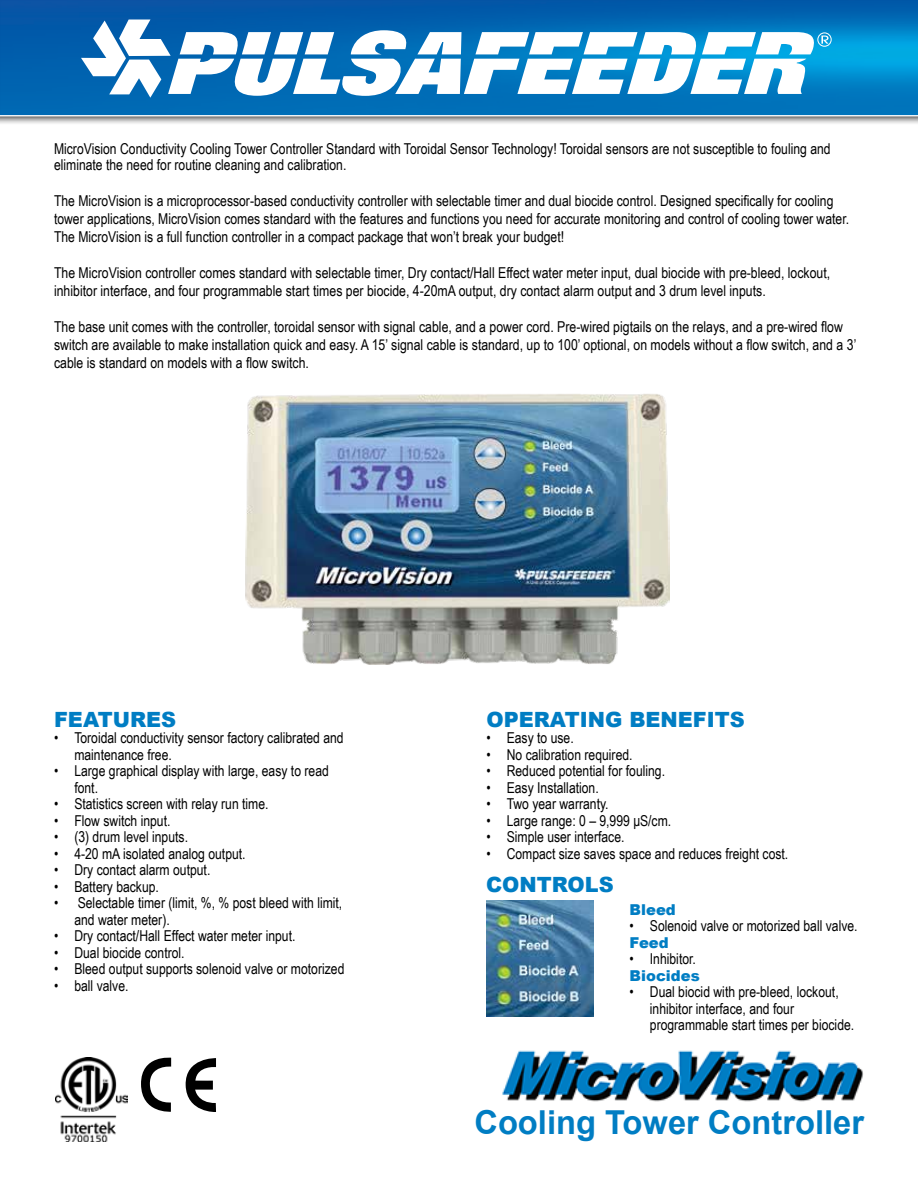
<style>
.page{position:relative;width:918px;height:1188px;background:#fff}
.page>*{position:absolute;margin:0;border:0;box-sizing:border-box;transform-origin:0 0}
.t1{font:700 33px "Arial";color:#007dc3}
.t2{font:900 21px "Arial";color:#007dc3}
.t3{font:15px/16.5px "Arial Narrow";color:#000}
.t4{font:900 15px "Arial";color:#007dc3}
</style>
<div class="page">
<div style="left:0;top:0;width:918px;height:125px;background:#000;opacity:.75"></div>
<div style="left:0;top:0;width:918px;height:118px;background:#000;opacity:.4"></div>
<div style="left:817px;top:32px;width:15px;height:15px;border:1px solid #fff;border-radius:50%"></div>
<svg style="left:81px;top:20px;width:734px;height:78px"></svg>
<svg style="left:821px;top:36px;width:8px;height:8px"></svg>
<svg style="left:141px;top:1058px;width:30px;height:54px"></svg>
<svg style="left:185px;top:1058px;width:31px;height:54px"></svg>
<img style="left:56px;top:1058px;width:72px;height:84px">
<img style="left:245px;top:394px;width:425px;height:271px">
<img style="left:502px;top:1050px;width:361px;height:52px">
<img style="left:486px;top:900px;width:107px;height:117px">
<p class="t3" style="left:54px;top:140px;width:778px">MicroVision Conductivity Cooling Tower Controller Standard with Toroidal Sensor Technology! Toroidal sensors are not susceptible to fouling and eliminate the need for routine cleaning and calibration.</p>
<p class="t3" style="left:54px;top:192px;width:797px;line-height:18px">The MicroVision is a microprocessor-based conductivity controller with selectable timer and dual biocide control. Designed specifically for cooling tower applications, MicroVision comes standard with the features and functions you need for accurate monitoring and control of cooling tower water.<br>The MicroVision is a full function controller in a compact package that won’t break your budget!</p>
<p class="t3" style="left:54px;top:264px;width:778px;line-height:18px">The MicroVision controller comes standard with selectable timer, Dry contact/Hall Effect water meter input, dual biocide with pre-bleed, lockout, inhibitor interface, and four programmable start times per biocide, 4-20mA output, dry contact alarm output and 3 drum level inputs.</p>
<p class="t3" style="left:54px;top:318px;width:804px;line-height:18px">The base unit comes with the controller, toroidal sensor with signal cable, and a power cord. Pre-wired pigtails on the relays, and a pre-wired flow switch are available to make installation quick and easy. A 15’ signal cable is standard, up to 100’ optional, on models without a flow switch, and a 3’ cable is standard on models with a flow switch.</p>
<h2 class="t2" style="left:54px;top:704px;width:124px">FEATURES</h2>
<p class="t3" style="left:74px;top:729px;width:271px;text-indent:-20px">• Toroidal conductivity sensor factory calibrated and maintenance free.</p>
<p class="t3" style="left:74px;top:762px;width:256px;text-indent:-20px">• Large graphical display with large, easy to read font.</p>
<p class="t3" style="left:54px;top:795px;width:216px">• Statistics screen with relay run time.</p>
<p class="t3" style="left:54px;top:812px;width:118px">• Flow switch input.</p>
<p class="t3" style="left:54px;top:828px;width:135px">• (3) drum level inputs.</p>
<p class="t3" style="left:54px;top:845px;width:193px">• 4-20 mA isolated analog output.</p>
<p class="t3" style="left:54px;top:861px;width:158px">• Dry contact alarm output.</p>
<p class="t3" style="left:54px;top:878px;width:106px">• Battery backup.</p>
<p class="t3" style="left:74px;top:894px;width:269px;text-indent:-20px">• Selectable timer (limit, %, % post bleed with limit, and water meter).</p>
<p class="t3" style="left:54px;top:927px;width:243px">• Dry contact/Hall Effect water meter input.</p>
<p class="t3" style="left:54px;top:944px;width:132px">• Dual biocide control.</p>
<p class="t3" style="left:54px;top:960px;width:292px">• Bleed output supports solenoid valve or motorized</p>
<p class="t3" style="left:54px;top:977px;width:76px">• ball valve.</p>
<h2 class="t2" style="left:486px;top:704px;width:260px">OPERATING BENEFITS</h2>
<p class="t3" style="left:486px;top:729px;width:89px">• Easy to use.</p>
<p class="t3" style="left:486px;top:746px;width:148px">• No calibration required.</p>
<p class="t3" style="left:486px;top:762px;width:180px">• Reduced potential for fouling.</p>
<p class="t3" style="left:486px;top:779px;width:114px">• Easy Installation.</p>
<p class="t3" style="left:486px;top:795px;width:124px">• Two year warranty.</p>
<p class="t3" style="left:486px;top:812px;width:186px">• Large range: 0 – 9,999 μS/cm.</p>
<p class="t3" style="left:486px;top:828px;width:140px">• Simple user interface.</p>
<p class="t3" style="left:486px;top:845px;width:303px">• Compact size saves space and reduces freight cost.</p>
<h2 class="t2" style="left:486px;top:869px;width:129px">CONTROLS</h2>
<p class="t4" style="left:630px;top:898px;width:48px">Bleed</p>
<p class="t3" style="left:630px;top:917px;width:230px">• Solenoid valve or motorized ball valve.</p>
<p class="t4" style="left:630px;top:931px;width:41px">Feed</p>
<p class="t3" style="left:630px;top:950px;width:68px">• Inhibitor.</p>
<p class="t4" style="left:630px;top:964px;width:72px">Biocides</p>
<p class="t3" style="left:650px;top:983px;width:206px;text-indent:-20px">• Dual biocid with pre-bleed, lockout, inhibitor interface, and four programmable start times per biocide.</p>
<h1 class="t1" style="left:474px;top:1099px;width:391px">Cooling Tower Controller</h1>
</div>
